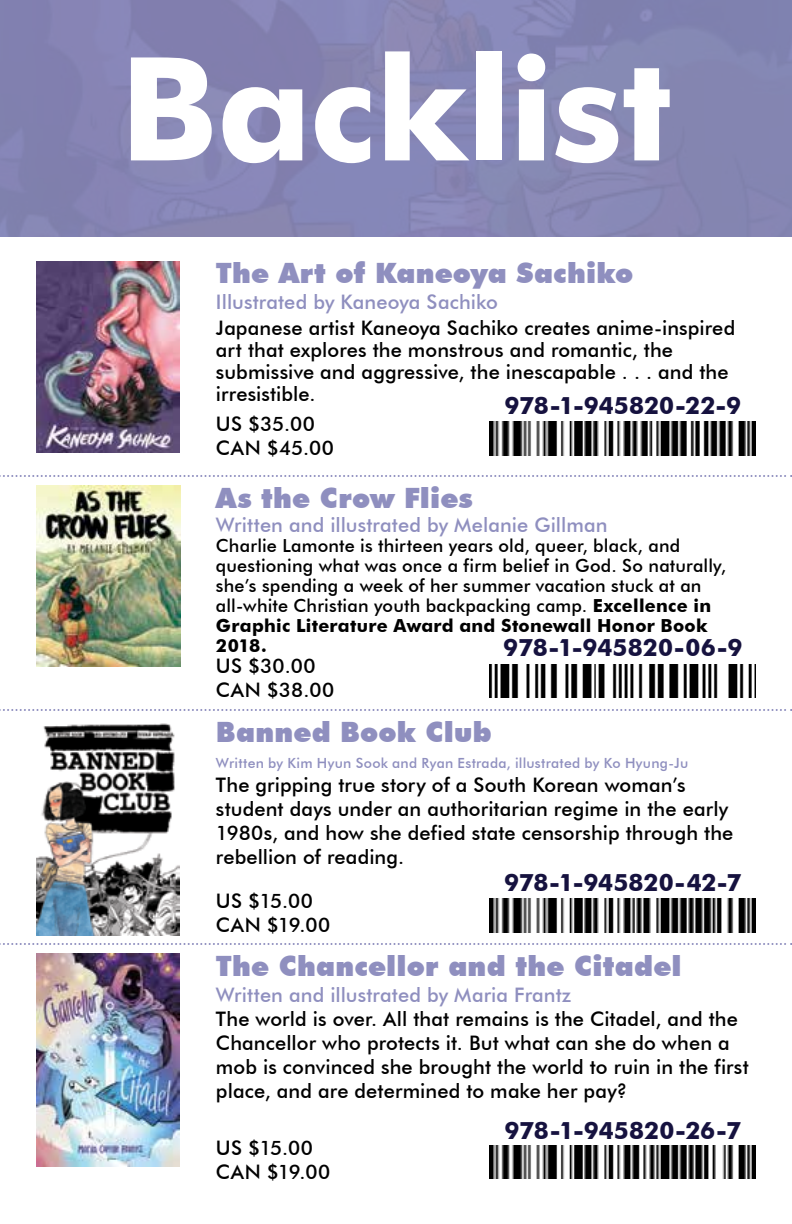
<style>
.page{position:relative;width:792px;height:1224px;background:#fff}
.page>*{position:absolute;margin:0;border:0;box-sizing:border-box;transform-origin:0 0}
.t1{font:700 144px "Futura BT";letter-spacing:-.01em;color:#fff}
.t2{font:900 28px "Futura BT";letter-spacing:.01em;color:#8f8fbf}
.t3{font:700 24px "Futura BT";color:#16123f}
.t4{font:500 20px/24px "Futura BT";letter-spacing:.005em;color:#000}
.t5{font:500 20px "Futura BT";letter-spacing:.005em;color:#8f8fbf}
.t6{font:500 20px/24px "Futura BT";letter-spacing:.025em;color:#000}
.t7{font:500 18px/20px "Futura BT";letter-spacing:.01em;color:#000}
.t8{font:500 14px "Futura BT";letter-spacing:.02em;color:#8f8fbf}
.s1{font-weight:700}
</style>
<div class="page">
<img style="left:490px;top:422px;width:266px;height:33px">
<img style="left:36px;top:261px;width:144px;height:192px">
<img style="left:490px;top:1146px;width:266px;height:33px">
<img style="left:36px;top:954px;width:144px;height:212px">
<img style="left:490px;top:899px;width:266px;height:33px">
<img style="left:36px;top:723px;width:144px;height:213px">
<img style="left:36px;top:486px;width:144px;height:180px">
<img style="left:490px;top:664px;width:266px;height:33px">
<div style="left:0;top:0;width:792px;height:237px;background:#8585b3"></div>
<svg style="left:0;top:475px;width:792px;height:2px"></svg>
<svg style="left:0;top:709px;width:792px;height:2px"></svg>
<svg style="left:0;top:943px;width:792px;height:2px"></svg>
<h1 class="t1" style="left:120px;top:22px;width:554px">Backlist</h1>
<h2 class="t2" style="left:216px;top:256px;width:419px">The Art of Kaneoya Sachiko</h2>
<p class="t5" style="left:216px;top:290px;width:284px">Illustrated by Kaneoya Sachiko</p>
<p class="t4" style="left:216px;top:317px;width:521px;line-height:22px">Japanese artist Kaneoya Sachiko creates anime-inspired art that explores the monstrous and romantic, the submissive and aggressive, the inescapable . . . and the irresistible.</p>
<p class="t3" style="left:504px;top:391px;width:238px">978-1-945820-22-9</p>
<p class="t6" style="left:216px;top:412px;width:119px">US $35.00<br>CAN $45.00</p>
<h2 class="t2" style="left:216px;top:481px;width:258px">As the Crow Flies</h2>
<p class="t5" style="left:216px;top:513px;width:393px">Written and illustrated by Melanie Gillman</p>
<p class="t7" style="left:216px;top:536px;width:512px">Charlie Lamonte is thirteen years old, queer, black, and questioning what was once a firm belief in God. So naturally, she’s spending a week of her summer vacation stuck at an all-white Christian youth backpacking camp. <span class="s1">Excellence in Graphic Literature Award and Stonewall Honor Book 2018.</span></p>
<p class="t3" style="left:503px;top:633px;width:241px">978-1-945820-06-9</p>
<p class="t6" style="left:216px;top:654px;width:120px">US $30.00<br>CAN $38.00</p>
<h2 class="t2" style="left:216px;top:715px;width:277px">Banned Book Club</h2>
<p class="t8" style="left:216px;top:755px;width:474px">Written by Kim Hyun Sook and Ryan Estrada, illustrated by Ko Hyung-Ju</p>
<p class="t4" style="left:216px;top:773px;width:519px">The gripping true story of a South Korean woman’s student days under an authoritarian regime in the early 1980s, and how she defied state censorship through the rebellion of reading.</p>
<p class="t3" style="left:504px;top:868px;width:239px">978-1-945820-42-7</p>
<p class="t6" style="left:216px;top:889px;width:116px">US $15.00<br>CAN $19.00</p>
<h2 class="t2" style="left:216px;top:949px;width:467px">The Chancellor and the Citadel</h2>
<p class="t5" style="left:216px;top:983px;width:357px">Written and illustrated by Maria Frantz</p>
<p class="t4" style="left:216px;top:1007px;width:534px">The world is over. All that remains is the Citadel, and the Chancellor who protects it. But what can she do when a mob is convinced she brought the world to ruin in the first place, and are determined to make her pay?</p>
<p class="t3" style="left:505px;top:1116px;width:238px">978-1-945820-26-7</p>
<p class="t6" style="left:216px;top:1136px;width:116px">US $15.00<br>CAN $19.00</p>
</div>
